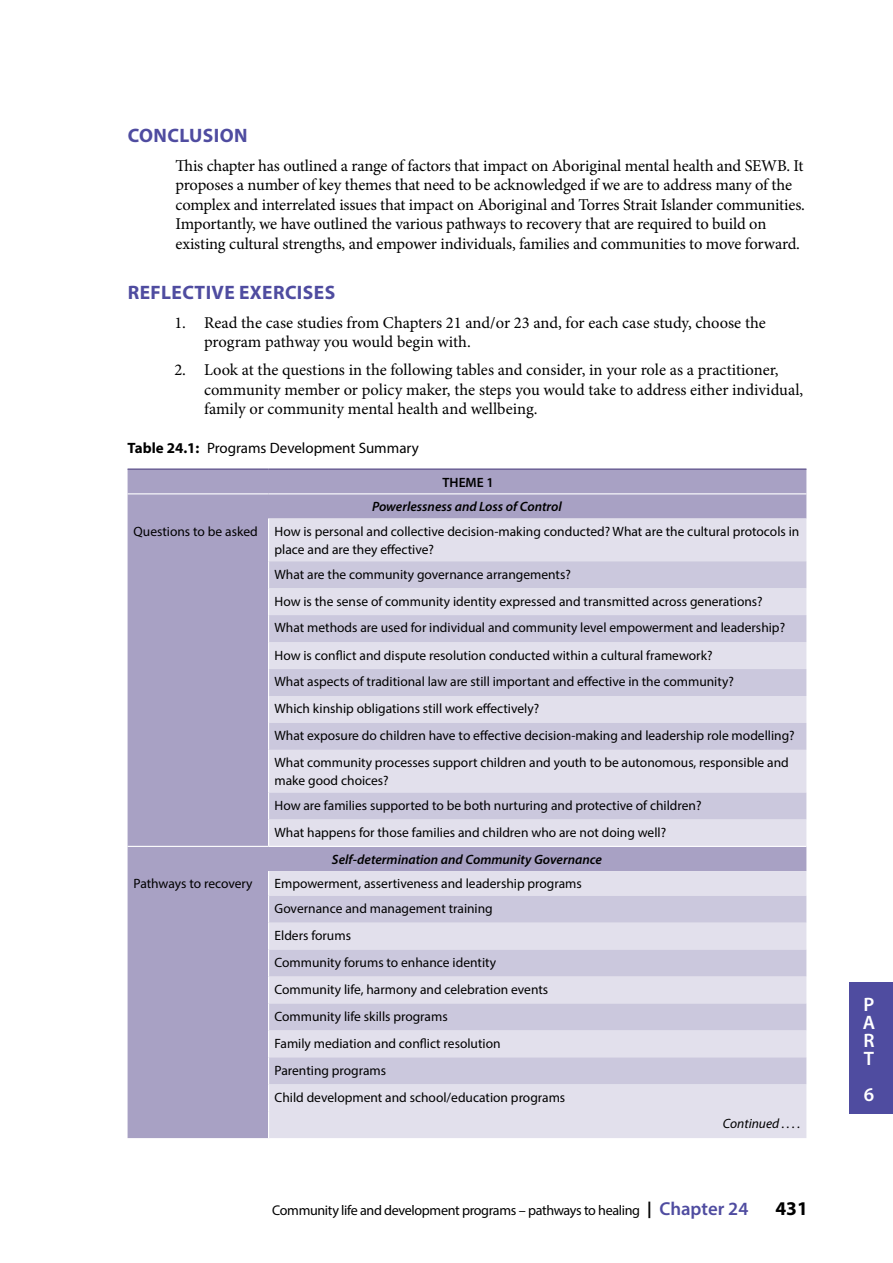
<style>
.page{position:relative;width:893px;height:1263px;background:#fff}
.page>*{position:absolute;margin:0;border:0;box-sizing:border-box;transform-origin:0 0}
.t1{font:700 19.5px "Myriad Pro";letter-spacing:.02em;color:#4f4ca0}
.t2{font:600 19.5px/18px "Myriad Pro";color:#fff;text-align:justify}
.t3{font:700 19.5px "Myriad Pro";color:#000}
.t4{font:16.5px/19.6px "Minion Pro";letter-spacing:-.01em;color:#000}
.t5{font:15px "Myriad Pro";color:#000}
.t6{font:14.1px "Myriad Pro";letter-spacing:-.025em;color:#000}
.t7{font:13.5px/27px "Myriad Pro";color:#000}
.t8{font:italic 600 13.5px "Myriad Pro";color:#000}
.t9{font:italic 13.5px "Myriad Pro";color:#000}
.t10{font:600 13.5px "Myriad Pro";color:#000}
.s1{font-weight:700}
.s2{font-weight:700;font-size:16.5px}
.s3{font-weight:600;font-size:18.75px;color:#4f4ca0}
</style>
<div class="page">
<div style="left:849px;top:982px;width:44px;height:131px;background:#4f4ca0"></div>
<div style="left:128px;top:470px;width:678px;height:668px;background:#a8a1c4"></div>
<div style="left:269px;top:518px;width:537px;height:620px;background:#e2e0ec"></div>
<svg style="left:269px;top:561px;width:537px;height:523px;background:#d4d2e3"></svg>
<hr style="left:128px;top:468px;width:141px;height:2px;background:#6c6196">
<hr style="left:269px;top:468px;width:537px;height:2px;background:#6c6196">
<hr style="left:268px;top:518px;width:1px;height:43px;background:#fff">
<hr style="left:268px;top:750px;width:1px;height:42px;background:#fff">
<svg style="left:268px;top:792px;width:1px;height:54px"></svg>
<hr style="left:128px;top:493px;width:141px;height:1px;background:#fff">
<hr style="left:269px;top:493px;width:537px;height:1px;background:#fff">
<hr style="left:128px;top:846px;width:141px;height:1px;background:#fff">
<hr style="left:269px;top:846px;width:537px;height:1px;background:#fff">
<svg style="left:268px;top:871px;width:1px;height:267px"></svg>
<svg style="left:268px;top:561px;width:1px;height:189px"></svg>
<h1 class="t1" style="left:128px;top:123px;width:121px">CONCLUSION</h1>
<p class="t4" style="left:176px;top:156px;width:631px">This chapter has outlined a range of factors that impact on Aboriginal mental health and SEWB. It proposes a number of key themes that need to be acknowledged if we are to address many of the complex and interrelated issues that impact on Aboriginal and Torres Strait Islander communities.<br>Importantly, we have outlined the various pathways to recovery that are required to build on existing cultural strengths, and empower individuals, families and communities to move forward.</p>
<h1 class="t1" style="left:128px;top:280px;width:209px">REFLECTIVE EXERCISES</h1>
<p class="t4" style="left:204px;top:313px;width:563px;text-indent:-30px">1. Read the case studies from Chapters 21 and/or 23 and, for each case study, choose the program pathway you would begin with.</p>
<p class="t4" style="left:204px;top:360px;width:601px;text-indent:-30px">2. Look at the questions in the following tables and consider, in your role as a practitioner, community member or policy maker, the steps you would take to address either individual, family or community mental health and wellbeing.</p>
<p class="t5" style="left:128px;top:439px;width:293px"><span class="s1">Table 24.1:</span> Programs Development Summary</p>
<p class="t10" style="left:442px;top:473px;width:53px">THEME 1</p>
<p class="t8" style="left:372px;top:498px;width:191px">Powerlessness and Loss of Control</p>
<p class="t7" style="left:275px;top:522px;width:526px;line-height:18px;text-indent:-141px">Questions to be asked How is personal and collective decision-making conducted? What are the cultural protocols in place and are they effective?</p>
<p class="t7" style="left:275px;top:560px;width:522px">What are the community governance arrangements?<br>How is the sense of community identity expressed and transmitted across generations?<br>What methods are used for individual and community level empowerment and leadership?<br>How is conflict and dispute resolution conducted within a cultural framework?<br>What aspects of traditional law are still important and effective in the community?<br>Which kinship obligations still work effectively?<br>What exposure do children have to effective decision-making and leadership role modelling?<br>What community processes support children and youth to be autonomous, responsible and</p>
<p class="t7" style="left:275px;top:768px;width:428px;line-height:24.8px">make good choices?<br>How are families supported to be both nurturing and protective of children?</p>
<p class="t7" style="left:275px;top:818px;width:393px">What happens for those families and children who are not doing well?</p>
<p class="t8" style="left:332px;top:851px;width:272px">Self-determination and Community Governance</p>
<p class="t7" style="left:134px;top:870px;width:121px">Pathways to recovery</p>
<p class="t7" style="left:275px;top:871px;width:309px;line-height:24.8px">Empowerment, assertiveness and leadership programs<br>Governance and management training</p>
<p class="t7" style="left:275px;top:922px;width:292px">Elders forums<br>Community forums to enhance identity Community life, harmony and celebration events Community life skills programs<br>Family mediation and conflict resolution<br>Parenting programs<br>Child development and school/education programs</p>
<p class="t9" style="left:723px;top:1115px;width:79px">Continued . . . .</p>
<p class="t6" style="left:272px;top:1202px;width:478px">Community life and development programs – pathways to healing <span class="s2">|</span> <span class="s3">Chapter 24</span></p>
<h1 class="t3" style="left:775px;top:1196px;width:34px">431</h1>
<h1 class="t2" style="left:863px;top:994px;width:14px">P A R T</h1>
<h1 class="t2" style="left:864px;top:1084px;width:12px">6</h1>
</div>
